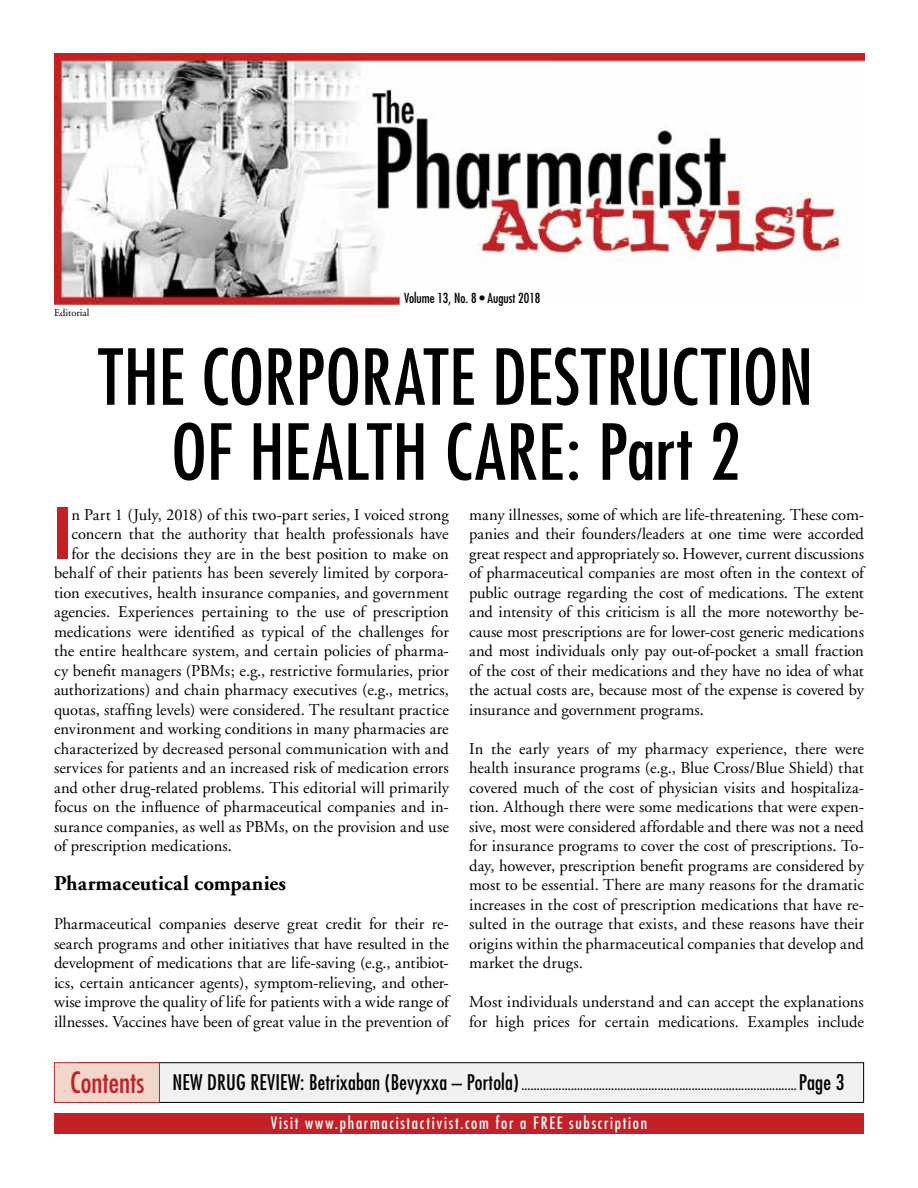
<style>
.page{position:relative;width:918px;height:1188px;background:#fff}
.page>*{position:absolute;margin:0;border:0;box-sizing:border-box;transform-origin:0 0}
.t1{font:condensed 75px/75px "Futura";letter-spacing:.005em;color:#000;text-align:center}
.t2{font:700 condensed 68.25px "Futura";color:#c32127}
.t3{font:700 21px "Adobe Garamond";letter-spacing:.01em;color:#000}
.t4{font:16.5px/19.5px "Adobe Garamond";letter-spacing:.005em;color:#000;text-align:justify}
.t5{font:condensed 16.5px "Futura";letter-spacing:.105em;color:#fff}
.t6{font:condensed 15px "Futura";color:#000;scale:.96 1}
.t7{font:condensed 13.5px "Futura";color:#000}
.t8{font:10.5px "Adobe Garamond";color:#000}
.s1{font-size:28.5px;color:#c32127}
.s2{font-size:21px}
</style>
<div class="page">
<div style="left:54px;top:1114px;width:810px;height:20px;background:#c32127"></div>
<img style="left:54px;top:54px;width:811px;height:250px">
<svg style="left:54px;top:1062px;width:810px;height:41px"></svg>
<p class="t8" style="left:54px;top:307px;width:37px">Editorial</p>
<p class="t7" style="left:404px;top:290px;width:138px">Volume 13, No. 8 • August 2018</p>
<h1 class="t1" style="left:98px;top:339px;width:717px">THE CORPORATE DESTRUCTION<br>OF HEALTH CARE: Part 2</h1>
<h2 class="t2" style="left:54px;top:491px;width:19px">I</h2>
<p class="t4" style="left:71px;top:505px;width:379px">n Part 1 (July, 2018) of this two-part series, I voiced strong</p>
<p class="t4" style="left:71px;top:525px;width:379px">concern that the authority that health professionals have</p>
<p class="t4" style="left:71px;top:544px;width:379px">for the decisions they are in the best position to make on</p>
<p class="t4" style="left:54px;top:564px;width:396px">behalf of their patients has been severely limited by corpora-</p>
<p class="t4" style="left:54px;top:583px;width:396px">tion executives, health insurance companies, and government</p>
<p class="t4" style="left:54px;top:603px;width:396px">agencies. Experiences pertaining to the use of prescription</p>
<p class="t4" style="left:54px;top:622px;width:396px">medications were identified as typical of the challenges for</p>
<p class="t4" style="left:54px;top:642px;width:396px">the entire healthcare system, and certain policies of pharma-</p>
<p class="t4" style="left:54px;top:661px;width:396px">cy benefit managers (PBMs; e.g., restrictive formularies, prior</p>
<p class="t4" style="left:54px;top:681px;width:396px">authorizations) and chain pharmacy executives (e.g., metrics,</p>
<p class="t4" style="left:54px;top:700px;width:396px">quotas, staffing levels) were considered. The resultant practice</p>
<p class="t4" style="left:54px;top:720px;width:396px">environment and working conditions in many pharmacies are</p>
<p class="t4" style="left:54px;top:739px;width:396px">characterized by decreased personal communication with and</p>
<p class="t4" style="left:54px;top:759px;width:396px">services for patients and an increased risk of medication errors</p>
<p class="t4" style="left:54px;top:778px;width:396px">and other drug-related problems. This editorial will primarily</p>
<p class="t4" style="left:54px;top:798px;width:396px">focus on the influence of pharmaceutical companies and in-</p>
<p class="t4" style="left:54px;top:817px;width:396px">surance companies, as well as PBMs, on the provision and use</p>
<p class="t4" style="left:54px;top:837px;width:180px">of prescription medications.</p>
<p class="t3" style="left:54px;top:872px;width:234px">Pharmaceutical companies</p>
<p class="t4" style="left:54px;top:915px;width:396px">Pharmaceutical companies deserve great credit for their re&shy;search programs and other initiatives that have resulted in the development of medications that are life-saving (e.g., antibiot&shy;ics, certain anticancer agents), symptom-relieving, and other&shy;wise improve the quality of life for patients with a wide range of illnesses. Vaccines have been of great value in the prevention of</p>
<p class="t4" style="left:469px;top:505px;width:396px">many illnesses, some of which are life-threatening. These com&shy;panies and their founders/leaders at one time were accorded great respect and appropriately so. However, current discussions of pharmaceutical companies are most often in the context of public outrage regarding the cost of medications. The extent and intensity of this criticism is all the more noteworthy be&shy;cause most prescriptions are for lower-cost generic medications and most individuals only pay out-of-pocket a small fraction of the cost of their medications and they have no idea of what the actual costs are, because most of the expense is covered by insurance and government programs.</p>
<p class="t4" style="left:469px;top:739px;width:396px">In the early years of my pharmacy experience, there were health insurance programs (e.g., Blue Cross/Blue Shield) that covered much of the cost of physician visits and hospitaliza&shy;tion. Although there were some medications that were expen&shy;sive, most were considered affordable and there was not a need for insurance programs to cover the cost of prescriptions. To&shy;day, however, prescription benefit programs are considered by most to be essential. There are many reasons for the dramatic increases in the cost of prescription medications that have re&shy;sulted in the outrage that exists, and these reasons have their origins within the pharmaceutical companies that develop and market the drugs.</p>
<p class="t4" style="left:469px;top:993px;width:396px">Most individuals understand and can accept the explanations for high prices for certain medications. Examples include</p>
<p class="t6" style="left:70px;top:1076px;width:808px"><span class="s1">Contents</span> <span class="s2">NEW DRUG REVIEW: Betrixaban (Bevyxxa – Portola)</span> .........................................................................................<span class="s2">Page 3</span></p>
<p class="t5" style="left:271px;top:1113px;width:378px">Visit www.pharmacistactivist.com for a FREE subscription</p>
</div>
